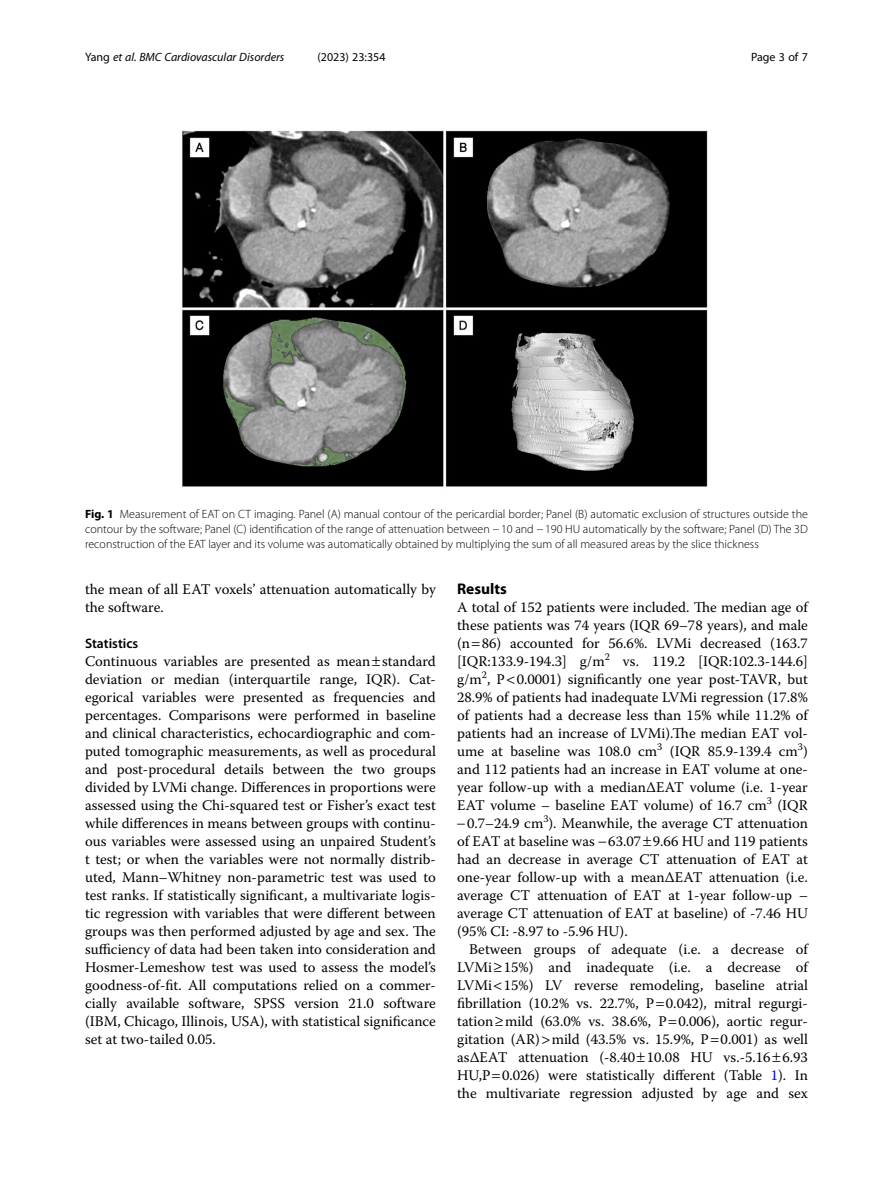
<style>
.page{position:relative;width:893px;height:1191px;background:#fff}
.page>*{position:absolute;margin:0;border:0;box-sizing:border-box;transform-origin:0 0}
.Head_1{font:700 15.45px "Myriad Pro";color:#000}
.Body_Text{font:14.7px/18px "Warnock Pro";color:#000;text-align:justify}
.Body_Text_Indent{font:14.7px/18px "Warnock Pro";color:#000;text-align:justify}
.Head_2{font:600 13.8px "Myriad Pro";color:#000}
.Figure_Caption{font:300 12px/15px "Myriad Pro";color:#000;text-align:justify}
.t1{font:italic 12px "Myriad Pro";color:#000}
.t2{font:12px "Myriad Pro";color:#000}
.s1{font-style:normal}
.s2{font-weight:700}
.s3{color:#00f}
</style>
<div class="page">
<img style="left:182px;top:130px;width:526px;height:357px">
<p class="t1" style="left:85px;top:50px;width:201px"><span class="s1">Yang</span> et al. BMC Cardiovascular Disorders</p>
<p class="t2" style="left:317px;top:50px;width:70px">(2023) 23:354</p>
<p class="t2" style="left:751px;top:50px;width:58px">Page 3 of 7</p>
<p class="Figure_Caption" style="left:85px;top:507px;width:724px"><span class="s2">Fig. 1</span> Measurement of EAT on CT imaging. Panel (A) manual contour of the pericardial border; Panel (B) automatic exclusion of structures outside the contour by the software; Panel (C) identification of the range of attenuation between −10 and −190 HU automatically by the software; Panel (D) The 3D reconstruction of the EAT layer and its volume was automatically obtained by multiplying the sum of all measured areas by the slice thickness</p>
<p class="Body_Text" style="left:85px;top:580px;width:352px">the mean of all EAT voxels’ attenuation automatically by the software.</p>
<p class="Head_2" style="left:85px;top:635px;width:55px">Statistics</p>
<p class="Body_Text" style="left:85px;top:652px;width:352px">Continuous variables are presented as mean standard deviation or median (interquartile range, IQR). Cat&shy;egorical variables were presented as frequencies and percentages. Comparisons were performed in baseline and clinical characteristics, echocardiographic and com&shy;puted tomographic measurements, as well as procedural and post-procedural details between the two groups divided by LVMi change. Differences in proportions were assessed using the Chi-squared test or Fisher’s exact test while differences in means between groups with continu&shy;ous variables were assessed using an unpaired Student’s t test; or when the variables were not normally distrib&shy;uted, Mann–Whitney non-parametric test was used to test ranks. If statistically significant, a multivariate logis&shy;tic regression with variables that were different between groups was then performed adjusted by age and sex. The sufficiency of data had been taken into consideration and Hosmer-Lemeshow test was used to assess the model’s goodness-of-fit. All computations relied on a commer&shy;cially available software, SPSS version 21.0 software (IBM, Chicago, Illinois, USA), with statistical significance set at two-tailed 0.05.</p>
<p class="Head_1" style="left:457px;top:579px;width:51px">Results</p>
<p class="Body_Text" style="left:457px;top:598px;width:352px">A total of 152 patients were included. The median age of these patients was 74 years (IQR 69–78 years), and male (n 86) accounted for 56.6%. LVMi decreased (163.7 [IQR:133.9-194.3] g/m<sup>2</sup> vs. 119.2 [IQR:102.3-144.6] g/m<sup>2</sup>, P 0.0001) significantly one year post-TAVR, but 28.9% of patients had inadequate LVMi regression (17.8% of patients had a decrease less than 15% while 11.2% of patients had an increase of LVMi).The median EAT vol&shy;ume at baseline was 108.0 cm<sup>3</sup> (IQR 85.9-139.4 cm<sup>3</sup>) and 112 patients had an increase in EAT volume at one&shy;year follow-up with a medianΔEAT volume (i.e. 1-year EAT volume – baseline EAT volume) of 16.7 cm<sup>3</sup> (IQR −0.7–24.9 cm<sup>3</sup>). Meanwhile, the average CT attenuation of EAT at baseline was −63.07 9.66 HU and 119 patients had an decrease in average CT attenuation of EAT at one-year follow-up with a meanΔEAT attenuation (i.e. average CT attenuation of EAT at 1-year follow-up – average CT attenuation of EAT at baseline) of -7.46 HU (95% CI: -8.97 to -5.96 HU).</p>
<p class="Body_Text_Indent" style="left:457px;top:940px;width:352px;text-indent:12px">Between groups of adequate (i.e. a decrease of LVMi≥15%) and inadequate (i.e. a decrease of LVMi 15%) LV reverse remodeling, baseline atrial fibrillation (10.2% vs. 22.7%, P 0.042), mitral regurgi&shy;tation≥mild (63.0% vs. 38.6%, P 0.006), aortic regur&shy;gitation (AR) mild (43.5% vs. 15.9%, P 0.001) as well asΔEAT attenuation (-8.40 10.08 HU vs.-5.16 6.93<br>HU,P 0.026) were statistically different (Table <span class="s3">1</span>). In the multivariate regression adjusted by age and sex</p>
</div>
